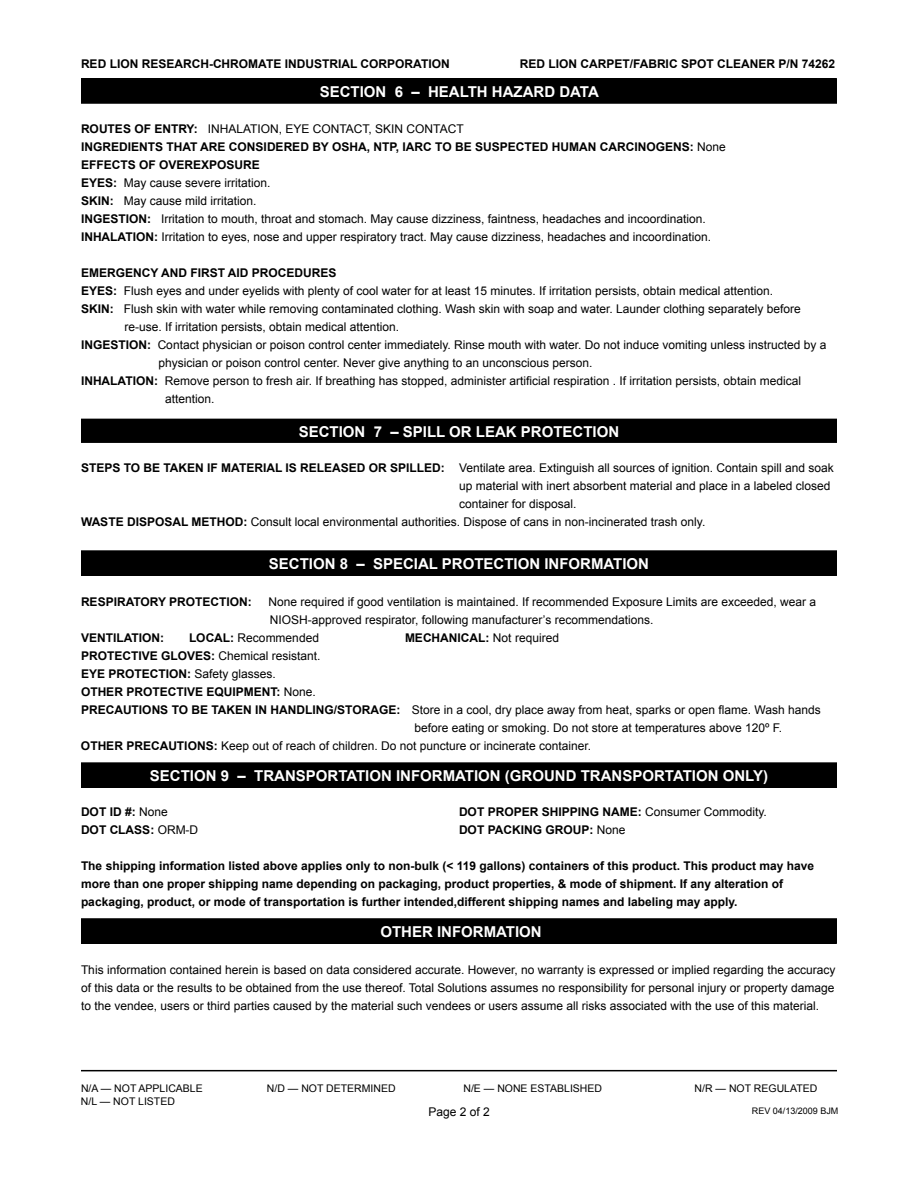
<style>
.page{position:relative;width:918px;height:1188px;background:#fff}
.page>*{position:absolute;margin:0;border:0;box-sizing:border-box;transform-origin:0 0}
.t1{font:700 15px "Arial";color:#fff}
.t2{font:12px/18px "Arial";color:#000}
.t3{font:700 12px/18px "Arial";color:#000}
.t4{font:10.5px "Arial";color:#000}
.t5{font:9px "Arial";color:#000}
.s1{font-weight:700}
.s2{font-weight:400}
</style>
<div class="page">
<hr style="left:81px;top:1070px;width:756px;height:1px;background:#000">
<div style="left:82px;top:79px;width:754px;height:24px;background:#000"></div>
<div style="left:81px;top:78px;width:756px;height:26px;border:2px solid #000"></div>
<div style="left:82px;top:419px;width:754px;height:23px;background:#000"></div>
<div style="left:81px;top:419px;width:756px;height:24px;border:2px solid #000"></div>
<div style="left:82px;top:551px;width:754px;height:24px;background:#000"></div>
<div style="left:81px;top:550px;width:756px;height:26px;border:2px solid #000"></div>
<div style="left:82px;top:763px;width:754px;height:24px;background:#000"></div>
<div style="left:81px;top:762px;width:756px;height:26px;border:2px solid #000"></div>
<div style="left:82px;top:919px;width:754px;height:24px;background:#000"></div>
<div style="left:81px;top:918px;width:756px;height:26px;border:2px solid #000"></div>
<p class="t3" style="left:81px;top:55px;width:370px">RED LION RESEARCH-CHROMATE INDUSTRIAL CORPORATION</p>
<p class="t3" style="left:520px;top:55px;width:317px">RED LION CARPET/FABRIC SPOT CLEANER P/N 74262</p>
<p class="t1" style="left:320px;top:81px;width:281px">SECTION 6 – HEALTH HAZARD DATA</p>
<p class="t2" style="left:81px;top:120px;width:646px"><span class="s1">ROUTES OF ENTRY:</span> INHALATION, EYE CONTACT, SKIN CONTACT<br><span class="s1">INGREDIENTS THAT ARE CONSIDERED BY OSHA, NTP, IARC TO BE SUSPECTED HUMAN CARCINOGENS:</span> None <span class="s1">EFFECTS OF OVEREXPOSURE<br>EYES:</span> May cause severe irritation.<br><span class="s1">SKIN:</span> May cause mild irritation.<br><span class="s1">INGESTION:</span> Irritation to mouth, throat and stomach. May cause dizziness, faintness, headaches and incoordination.<br><span class="s1">INHALATION:</span> Irritation to eyes, nose and upper respiratory tract. May cause dizziness, headaches and incoordination.</p>
<p class="t3" style="left:81px;top:265px;width:257px">EMERGENCY AND FIRST AID PROCEDURES</p>
<p class="t2" style="left:81px;top:282px;width:694px"><span class="s1">EYES:</span> Flush eyes and under eyelids with plenty of cool water for at least 15 minutes. If irritation persists, obtain medical attention.</p>
<p class="t2" style="left:81px;top:300px;width:721px"><span class="s1">SKIN:</span> Flush skin with water while removing contaminated clothing. Wash skin with soap and water. Launder clothing separately before</p>
<p class="t2" style="left:124px;top:318px;width:276px">re-use. If irritation persists, obtain medical attention.</p>
<p class="t2" style="left:81px;top:336px;width:747px"><span class="s1">INGESTION:</span> Contact physician or poison control center immediately. Rinse mouth with water. Do not induce vomiting unless instructed by a</p>
<p class="t2" style="left:158px;top:354px;width:436px">physician or poison control center. Never give anything to an unconscious person.</p>
<p class="t2" style="left:81px;top:372px;width:722px"><span class="s1">INHALATION:</span> Remove person to fresh air. If breathing has stopped, administer artificial respiration . If irritation persists, obtain medical</p>
<p class="t2" style="left:165px;top:390px;width:51px">attention.</p>
<p class="t1" style="left:299px;top:422px;width:322px">SECTION 7 – SPILL OR LEAK PROTECTION</p>
<p class="t2" style="left:81px;top:459px;width:754px"><span class="s1">STEPS TO BE TAKEN IF MATERIAL IS RELEASED OR SPILLED:</span> Ventilate area. Extinguish all sources of ignition. Contain spill and soak</p>
<p class="t2" style="left:459px;top:477px;width:373px">up material with inert absorbent material and place in a labeled closed</p>
<p class="t2" style="left:459px;top:495px;width:119px">container for disposal.</p>
<p class="t2" style="left:81px;top:513px;width:626px"><span class="s1">WASTE DISPOSAL METHOD:</span> Consult local environmental authorities. Dispose of cans in non-incinerated trash only.</p>
<p class="t1" style="left:269px;top:554px;width:382px">SECTION 8 – SPECIAL PROTECTION INFORMATION</p>
<p class="t3" style="left:81px;top:593px;width:172px">RESPIRATORY PROTECTION:</p>
<p class="t2" style="left:269px;top:593px;width:549px">None required if good ventilation is maintained. If recommended Exposure Limits are exceeded, wear a<br>NIOSH-approved respirator, following manufacturer’s recommendations.</p>
<p class="t3" style="left:81px;top:629px;width:85px">VENTILATION:</p>
<p class="t2" style="left:189px;top:629px;width:132px"><span class="s1">LOCAL:</span> Recommended</p>
<p class="t3" style="left:405px;top:629px;width:156px">MECHANICAL: <span class="s2">Not required</span></p>
<p class="t2" style="left:81px;top:647px;width:241px"><span class="s1">PROTECTIVE GLOVES:</span> Chemical resistant.</p>
<p class="t3" style="left:81px;top:665px;width:196px">EYE PROTECTION: <span class="s2">Safety glasses.</span></p>
<p class="t3" style="left:81px;top:683px;width:236px">OTHER PROTECTIVE EQUIPMENT: <span class="s2">None.</span></p>
<p class="t2" style="left:81px;top:701px;width:741px"><span class="s1">PRECAUTIONS TO BE TAKEN IN HANDLING/STORAGE:</span> Store in a cool, dry place away from heat, sparks or open flame. Wash hands</p>
<p class="t2" style="left:414px;top:719px;width:369px">before eating or smoking. Do not store at temperatures above 120º F.</p>
<p class="t2" style="left:81px;top:737px;width:512px"><span class="s1">OTHER PRECAUTIONS:</span> Keep out of reach of children. Do not puncture or incinerate container.</p>
<p class="t1" style="left:150px;top:766px;width:620px">SECTION 9 – TRANSPORTATION INFORMATION (GROUND TRANSPORTATION ONLY)</p>
<p class="t3" style="left:81px;top:803px;width:88px">DOT ID #: <span class="s2">None</span></p>
<p class="t3" style="left:459px;top:803px;width:309px">DOT PROPER SHIPPING NAME: <span class="s2">Consumer Commodity.</span></p>
<p class="t3" style="left:81px;top:821px;width:119px">DOT CLASS: <span class="s2">ORM-D</span></p>
<p class="t3" style="left:459px;top:821px;width:168px">DOT PACKING GROUP: <span class="s2">None</span></p>
<p class="t3" style="left:81px;top:857px;width:735px">The shipping information listed above applies only to non-bulk (&lt; 119 gallons) containers of this product. This product may have more than one proper shipping name depending on packaging, product properties, &amp; mode of shipment. If any alteration of packaging, product, or mode of transportation is further intended,different shipping names and labeling may apply.</p>
<p class="t1" style="left:380px;top:922px;width:163px">OTHER INFORMATION</p>
<p class="t2" style="left:81px;top:961px;width:756px;text-align:justify">This information contained herein is based on data considered accurate. However, no warranty is expressed or implied regarding the accuracy of this data or the results to be obtained from the use thereof. Total Solutions assumes no responsibility for personal injury or property damage to the vendee, users or third parties caused by the material such vendees or users assume all risks associated with the use of this material.</p>
<p class="t4" style="left:81px;top:1082px;width:123px">N/A — NOT APPLICABLE</p>
<p class="t4" style="left:267px;top:1082px;width:130px">N/D — NOT DETERMINED</p>
<p class="t4" style="left:463px;top:1082px;width:140px">N/E — NONE ESTABLISHED</p>
<p class="t4" style="left:695px;top:1082px;width:124px">N/R — NOT REGULATED</p>
<p class="t4" style="left:81px;top:1094px;width:95px">N/L — NOT LISTED</p>
<p class="t5" style="left:752px;top:1105px;width:88px">REV 04/13/2009 BJM</p>
<p class="t2" style="left:428px;top:1103px;width:63px">Page 2 of 2</p>
</div>
